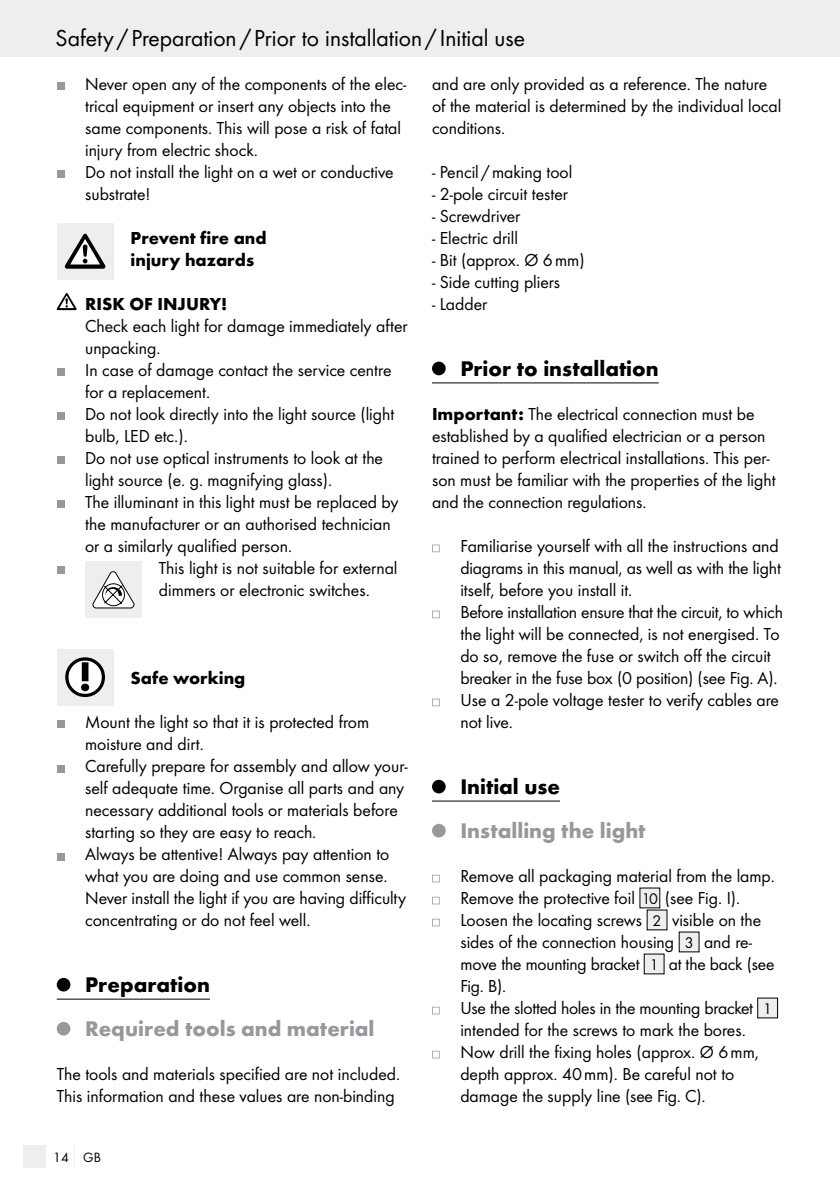
<style>
.page{position:relative;width:840px;height:1191px;background:#fff}
.page>*{position:absolute;margin:0;border:0;box-sizing:border-box;transform-origin:0 0}
.t1{font:24px "Futura Boo";color:#000}
.t2{font:700 22px "Futura";color:#97979c}
.t3{font:700 22px "Futura";color:#000}
.t4{font:18px/22px "Futura Boo";color:#000}
.t5{font:700 18px/22px "Futura";color:#000}
.t6{font:14px "Futura Boo";color:#000}
.s1{font-family:"Futura";font-weight:700}
.s2{font-size:16px}
</style>
<div class="page">
<div style="left:0;top:0;width:839px;height:57px;background:#eceeef"></div>
<div style="left:23px;top:1145px;width:22px;height:23px;background:#eceeef"></div>
<svg style="left:74px;top:1146px;width:1px;height:22px"></svg>
<hr style="left:57px;top:998px;width:153px;height:1px;background:#000">
<div style="left:57px;top:82px;width:7px;height:8px;background:#97979c"></div>
<div style="left:57px;top:170px;width:7px;height:8px;background:#97979c"></div>
<div style="left:57px;top:223px;width:56px;height:56px;background:#eceeef"></div>
<svg style="left:65px;top:234px;width:40px;height:35px"></svg>
<svg style="left:57px;top:293px;width:20px;height:17px"></svg>
<div style="left:57px;top:368px;width:7px;height:8px;background:#97979c"></div>
<div style="left:57px;top:412px;width:7px;height:8px;background:#97979c"></div>
<div style="left:57px;top:456px;width:7px;height:8px;background:#97979c"></div>
<div style="left:57px;top:500px;width:7px;height:8px;background:#97979c"></div>
<div style="left:57px;top:566px;width:7px;height:8px;background:#97979c"></div>
<div style="left:85px;top:561px;width:57px;height:57px;background:#eceeef"></div>
<svg style="left:92px;top:571px;width:43px;height:38px"></svg>
<div style="left:57px;top:649px;width:56px;height:56px;background:#eceeef"></div>
<svg style="left:65px;top:657px;width:40px;height:40px"></svg>
<div style="left:57px;top:720px;width:7px;height:8px;background:#97979c"></div>
<div style="left:57px;top:764px;width:7px;height:8px;background:#97979c"></div>
<div style="left:57px;top:852px;width:7px;height:8px;background:#97979c"></div>
<div style="left:57px;top:978px;width:13px;height:13px;background:#000;border-radius:50%"></div>
<div style="left:57px;top:1022px;width:13px;height:13px;background:#97979c;border-radius:50%"></div>
<hr style="left:432px;top:382px;width:226px;height:1px;background:#000">
<hr style="left:432px;top:800px;width:127px;height:1px;background:#000">
<div style="left:432px;top:362px;width:13px;height:13px;background:#000;border-radius:50%"></div>
<svg style="left:432px;top:544px;width:7px;height:8px"></svg>
<svg style="left:432px;top:610px;width:7px;height:8px"></svg>
<svg style="left:432px;top:698px;width:7px;height:8px"></svg>
<div style="left:432px;top:780px;width:13px;height:13px;background:#000;border-radius:50%"></div>
<div style="left:432px;top:824px;width:13px;height:13px;background:#97979c;border-radius:50%"></div>
<svg style="left:432px;top:874px;width:7px;height:8px"></svg>
<svg style="left:432px;top:896px;width:7px;height:8px"></svg>
<div style="left:639px;top:888px;width:20px;height:20px;background:#eceeef"></div>
<svg style="left:432px;top:918px;width:7px;height:8px"></svg>
<div style="left:646px;top:910px;width:20px;height:20px;background:#eceeef"></div>
<div style="left:678px;top:932px;width:20px;height:20px;background:#eceeef"></div>
<div style="left:644px;top:954px;width:19px;height:20px;background:#eceeef"></div>
<svg style="left:432px;top:1006px;width:7px;height:8px"></svg>
<div style="left:757px;top:998px;width:20px;height:20px;background:#eceeef"></div>
<svg style="left:432px;top:1050px;width:7px;height:8px"></svg>
<h1 class="t1" style="left:56px;top:24px;width:471px">Safety / Preparation / Prior to installation / Initial use</h1>
<p class="t4" style="left:85px;top:73px;width:322px">Never open any of the components of the elec&shy;trical equipment or insert any objects into the same components. This will pose a risk of fatal injury from electric shock.<br>Do not install the light on a wet or conductive substrate!</p>
<p class="t5" style="left:130px;top:227px;width:138px">Prevent fire and injury hazards</p>
<p class="t5" style="left:85px;top:293px;width:144px">RISK OF INJURY!</p>
<p class="t4" style="left:85px;top:315px;width:324px">Check each light for damage immediately after</p>
<p class="t4" style="left:85px;top:337px;width:77px">unpacking.</p>
<p class="t4" style="left:85px;top:359px;width:308px">In case of damage contact the service centre</p>
<p class="t4" style="left:85px;top:381px;width:127px">for a replacement.</p>
<p class="t4" style="left:85px;top:403px;width:310px">Do not look directly into the light source (light</p>
<p class="t4" style="left:85px;top:425px;width:104px">bulb, LED etc.).</p>
<p class="t4" style="left:85px;top:447px;width:299px">Do not use optical instruments to look at the</p>
<p class="t4" style="left:85px;top:469px;width:248px">light source (e. g. magnifying glass).</p>
<p class="t4" style="left:85px;top:491px;width:315px">The illuminant in this light must be replaced by</p>
<p class="t4" style="left:85px;top:513px;width:307px">the manufacturer or an authorised technician</p>
<p class="t4" style="left:85px;top:535px;width:208px">or a similarly qualified person.</p>
<p class="t4" style="left:159px;top:557px;width:240px">This light is not suitable for external</p>
<p class="t4" style="left:159px;top:579px;width:212px">dimmers or electronic switches.</p>
<p class="t4" style="left:432px;top:73px;width:351px">and are only provided as a reference. The nature of the material is determined by the individual local conditions.</p>
<p class="t4" style="left:432px;top:161px;width:142px">- Pencil /making tool</p>
<p class="t4" style="left:432px;top:183px;width:137px">- 2-pole circuit tester</p>
<p class="t4" style="left:432px;top:205px;width:90px">- Screwdriver</p>
<p class="t4" style="left:432px;top:227px;width:87px">- Electric drill</p>
<p class="t4" style="left:432px;top:249px;width:154px">- Bit (approx. Ø 6mm)</p>
<p class="t4" style="left:432px;top:271px;width:130px">- Side cutting pliers</p>
<p class="t4" style="left:432px;top:293px;width:57px">- Ladder</p>
<p class="t3" style="left:460px;top:355px;width:200px">Prior to installation</p>
<p class="t4" style="left:432px;top:403px;width:345px"><span class="s1">Important:</span> The electrical connection must be established by a qualified electrician or a person trained to perform electrical installations. This per&shy;son must be familiar with the properties of the light and the connection regulations.</p>
<p class="t4" style="left:460px;top:535px;width:324px">Familiarise yourself with all the instructions and diagrams in this manual, as well as with the light itself, before you install it.<br>Before installation ensure that the circuit, to which the light will be connected, is not energised. To do so, remove the fuse or switch off the circuit breaker in the fuse box (0 position) (see Fig. A).<br>Use a 2-pole voltage tester to verify cables are not live.</p>
<p class="t5" style="left:130px;top:667px;width:116px">Safe working</p>
<p class="t4" style="left:85px;top:711px;width:324px">Mount the light so that it is protected from moisture and dirt.<br>Carefully prepare for assembly and allow your&shy;self adequate time. Organise all parts and any necessary additional tools or materials before starting so they are easy to reach.<br>Always be attentive! Always pay attention to what you are doing and use common sense.<br>Never install the light if you are having difficulty concentrating or do not feel well.</p>
<p class="t3" style="left:460px;top:773px;width:101px">Initial use</p>
<p class="t2" style="left:460px;top:817px;width:186px">Installing the light</p>
<p class="t4" style="left:460px;top:865px;width:316px">Remove all packaging material from the lamp.<br>Remove the protective foil <span class="s2">10</span> (see Fig. I).<br>Loosen the locating screws <span class="s2">2</span> visible on the sides of the connection housing <span class="s2">3</span> and re&shy;move the mounting bracket <span class="s2">1</span> at the back (see Fig. B).<br>Use the slotted holes in the mounting bracket <span class="s2">1 </span>intended for the screws to mark the bores.<br>Now drill the fixing holes (approx. Ø 6mm, depth approx. 40mm). Be careful not to damage the supply line (see Fig. C).</p>
<p class="t3" style="left:85px;top:971px;width:126px">Preparation</p>
<p class="t2" style="left:85px;top:1015px;width:291px">Required tools and material</p>
<p class="t4" style="left:57px;top:1063px;width:345px">The tools and materials specified are not included.<br>This information and these values are non-binding</p>
<p class="t6" style="left:53px;top:1149px;width:49px">14 GB</p>
</div>
